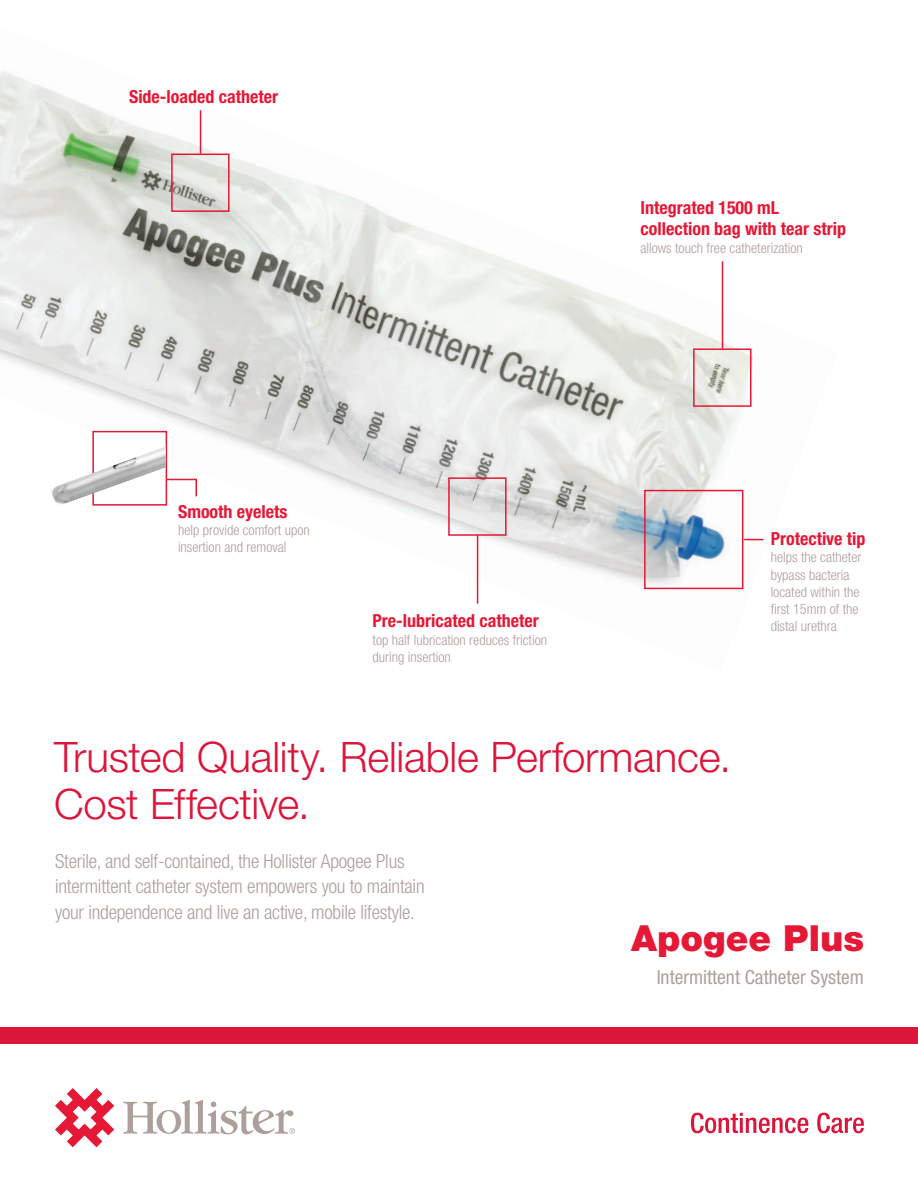
<style>
.page{position:relative;width:918px;height:1188px;background:#fff}
.page>*{position:absolute;margin:0;border:0;box-sizing:border-box;transform-origin:0 0}
.Head-innen{font:300 42px "Helvetica Neue LT Std";letter-spacing:-.005em;color:#dc153b}
.t1{font:900 36px "Helvetica Neue LT Std";color:#e51836}
.body_copy{font:300 condensed 19.5px/25.5px "Helvetica Neue LT Std";letter-spacing:-.01em;color:#ada09a}
.t2{font:condensed 19.5px "Helvetica Neue LT Std";color:#ada09a}
.body_copy-2{font:700 condensed 18px/21.6px "Helvetica Neue LT Std";color:#e51836}
.body_copy-3{font:300 condensed 14.25px/17.2px "Helvetica Neue LT Std";color:#ada09a}
</style>
<div class="page">
<img style="left:0;top:71px;width:764px;height:533px">
<svg style="left:744px;top:539px;width:20px;height:1px"></svg>
<div style="left:644px;top:490px;width:99px;height:99px;border:2px solid #e51836"></div>
<div style="left:693px;top:348px;width:59px;height:59px;border:2px solid #e51836"></div>
<hr style="left:722px;top:261px;width:1px;height:88px;background:#e51836">
<div style="left:448px;top:477px;width:59px;height:59px;border:2px solid #e51836"></div>
<hr style="left:477px;top:535px;width:1px;height:69px;background:#e51836">
<div style="left:171px;top:154px;width:59px;height:58px;border:2px solid #e51836"></div>
<hr style="left:200px;top:110px;width:1px;height:44px;background:#e51836">
<div style="left:92px;top:431px;width:75px;height:75px;background:#fff;border:2px solid #e51836"></div>
<img style="left:49px;top:446px;width:117px;height:60px">
<hr style="left:167px;top:479px;width:30px;height:1px;background:#e51836">
<svg style="left:196px;top:480px;width:1px;height:16px"></svg>
<div style="left:0;top:1028px;width:918px;height:16px;background:#dc153b"></div>
<svg style="left:691px;top:1113px;width:173px;height:20px"></svg>
<svg style="left:55px;top:1088px;width:59px;height:59px"></svg>
<svg style="left:123px;top:1100px;width:172px;height:34px"></svg>
<p class="body_copy-2" style="left:129px;top:85px;width:151px">Side-loaded catheter</p>
<p class="body_copy-2" style="left:640px;top:196px;width:207px">Integrated 1500 mL collection bag with tear strip</p>
<p class="body_copy-3" style="left:640px;top:239px;width:164px">allows touch free catheterization</p>
<p class="body_copy-2" style="left:178px;top:500px;width:111px">Smooth eyelets</p>
<p class="body_copy-3" style="left:178px;top:521px;width:133px">help provide comfort upon insertion and removal</p>
<p class="body_copy-2" style="left:771px;top:528px;width:96px">Protective tip</p>
<p class="body_copy-3" style="left:771px;top:549px;width:92px">helps the catheter bypass bacteria located within the first 15mm of the</p>
<p class="body_copy-2" style="left:373px;top:610px;width:168px">Pre-lubricated catheter</p>
<p class="body_copy-3" style="left:771px;top:618px;width:68px">distal urethra</p>
<p class="body_copy-3" style="left:373px;top:631px;width:176px">top half lubrication reduces friction during insertion</p>
<p class="Head-innen" style="left:54px;top:732px;width:679px">Trusted Quality. Reliable Performance.</p>
<p class="Head-innen" style="left:54px;top:778px;width:257px">Cost Effective.</p>
<p class="body_copy" style="left:55px;top:848px;width:371px">Sterile, and self-contained, the Hollister Apogee Plus intermittent catheter system empowers you to maintain your independence and live an active, mobile lifestyle.</p>
<p class="t1" style="left:631px;top:917px;width:234px">Apogee Plus</p>
<p class="t2" style="left:657px;top:966px;width:209px">Intermittent Catheter System</p>
</div>
